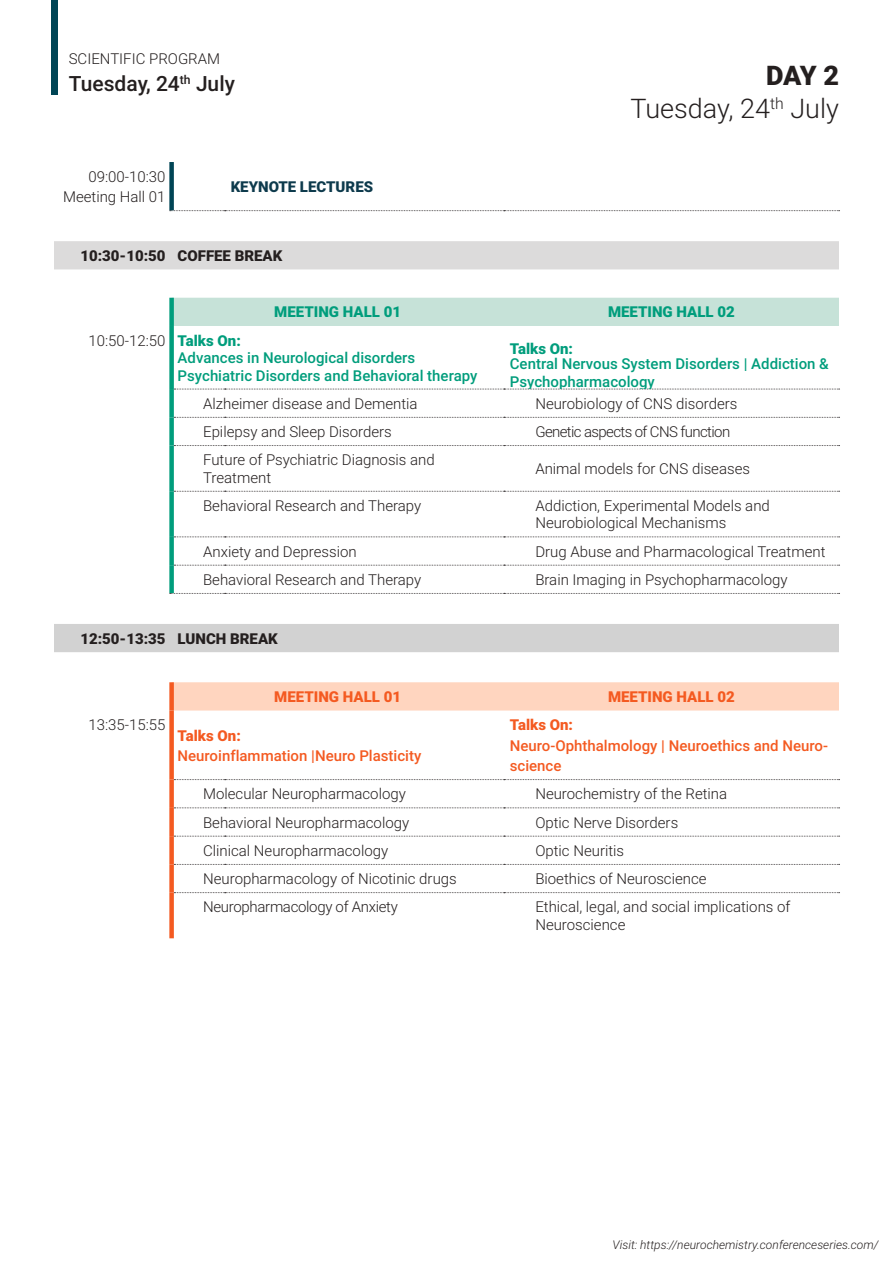
<style>
.page{position:relative;width:893px;height:1263px;background:#fff}
.page>*{position:absolute;margin:0;border:0;box-sizing:border-box;transform-origin:0 0}
.t1{font:300 27px/32.4px "Roboto";color:#241f1f;text-align:right}
.t2{font:500 21px "Roboto";color:#241f1f}
.t3{font:300 15px/17.4px "Roboto";color:#241f1f}
.t4{font:500 15px/17.4px "Roboto";color:#009d7c}
.t5{font:500 15px/20.4px "Roboto";color:#f45a21}
.t6{font:900 15px "Roboto";color:#241f1f}
.t7{font:900 15px "Roboto";color:#f45a21}
.t8{font:900 15px "Roboto";color:#009d7c}
.t9{font:300 15px "Roboto";letter-spacing:-.04em;color:#241f1f}
.t10{font:300 15px "Roboto";letter-spacing:-.02em;color:#241f1f}
.t11{font:900 15px "Roboto";color:#0d3a4c}
.t12{font:italic 300 12px "Roboto";color:#241f1f}
.s1{font-weight:900}
.s2{font-weight:300;color:#241f1f}
</style>
<div class="page">
<div style="left:51px;top:0;width:7px;height:94px;background:#004555"></div>
<div style="left:54px;top:241px;width:785px;height:28px;background:#dcdbdb"></div>
<div style="left:174px;top:298px;width:665px;height:28px;background:#c6e2d8"></div>
<div style="left:54px;top:624px;width:785px;height:28px;background:#d2d2d2"></div>
<div style="left:174px;top:682px;width:665px;height:28px;background:#ffd5bf"></div>
<svg style="left:170px;top:593px;width:670px;height:1px"></svg>
<div style="left:169px;top:710px;width:5px;height:70px;background:#f45a21"></div>
<div style="left:169px;top:326px;width:5px;height:63px;background:#009d7c"></div>
<svg style="left:170px;top:210px;width:670px;height:1px"></svg>
<svg style="left:174px;top:389px;width:666px;height:1px"></svg>
<div style="left:169px;top:389px;width:5px;height:28px;background:#009d7c"></div>
<div style="left:169px;top:417px;width:5px;height:29px;background:#009d7c"></div>
<svg style="left:174px;top:417px;width:666px;height:1px"></svg>
<div style="left:169px;top:446px;width:5px;height:45px;background:#009d7c"></div>
<svg style="left:174px;top:445px;width:666px;height:1px"></svg>
<div style="left:169px;top:491px;width:5px;height:46px;background:#009d7c"></div>
<div style="left:169px;top:537px;width:5px;height:28px;background:#009d7c"></div>
<svg style="left:174px;top:491px;width:666px;height:1px"></svg>
<svg style="left:174px;top:536px;width:666px;height:1px"></svg>
<svg style="left:174px;top:565px;width:666px;height:1px"></svg>
<div style="left:169px;top:565px;width:5px;height:28px;background:#009d7c"></div>
<svg style="left:174px;top:779px;width:666px;height:1px"></svg>
<svg style="left:174px;top:807px;width:666px;height:1px"></svg>
<svg style="left:174px;top:836px;width:666px;height:1px"></svg>
<svg style="left:174px;top:864px;width:666px;height:1px"></svg>
<svg style="left:174px;top:892px;width:666px;height:1px"></svg>
<div style="left:169px;top:162px;width:5px;height:48px;background:#004555"></div>
<div style="left:169px;top:682px;width:5px;height:28px;background:#f45a21"></div>
<div style="left:169px;top:780px;width:5px;height:28px;background:#f45a21"></div>
<div style="left:169px;top:808px;width:5px;height:28px;background:#f45a21"></div>
<div style="left:169px;top:836px;width:5px;height:28px;background:#f45a21"></div>
<div style="left:169px;top:864px;width:5px;height:29px;background:#f45a21"></div>
<div style="left:169px;top:893px;width:5px;height:45px;background:#f45a21"></div>
<div style="left:169px;top:298px;width:5px;height:28px;background:#009d7c"></div>
<p class="t3" style="left:69px;top:49px;width:153px">SCIENTIFIC PROGRAM</p>
<h2 class="t2" style="left:69px;top:69px;width:168px">Tuesday, 24<sup>th</sup> July</h2>
<h1 class="t1" style="left:630px;top:58px;width:210px"><span class="s1">DAY 2<br></span>Tuesday, 24<sup>th</sup> July</h1>
<p class="t3" style="left:63px;top:166px;width:104px;line-height:20.4px;text-align:right">09:00-10:30<br>Meeting Hall 01</p>
<p class="t11" style="left:231px;top:176px;width:144px">KEYNOTE LECTURES</p>
<p class="t6" style="left:80px;top:245px;width:204px">10:30-10:50 COFFEE BREAK</p>
<p class="t8" style="left:274px;top:302px;width:128px">MEETING HALL 01</p>
<p class="t8" style="left:608px;top:302px;width:128px">MEETING HALL 02</p>
<p class="t4" style="left:178px;top:331px;width:301px;text-indent:-89px"><span class="s2">10:50-12:50</span> <span class="s1">Talks On:<br></span>Advances in Neurological disorders<br>Psychiatric Disorders and Behavioral therapy</p>
<p class="t8" style="left:510px;top:339px;width:65px">Talks On:</p>
<p class="t4" style="left:510px;top:355px;width:321px">Central Nervous System Disorders | Addiction &amp;<br>Psychopharmacology</p>
<p class="t3" style="left:203px;top:394px;width:216px">Alzheimer disease and Dementia</p>
<p class="t3" style="left:535px;top:394px;width:204px">Neurobiology of CNS disorders</p>
<p class="t3" style="left:203px;top:422px;width:190px">Epilepsy and Sleep Disorders</p>
<p class="t9" style="left:535px;top:421px;width:196px">Genetic aspects of CNS function</p>
<p class="t3" style="left:203px;top:451px;width:233px">Future of Psychiatric Diagnosis and<br>Treatment</p>
<p class="t3" style="left:535px;top:459px;width:216px">Animal models for CNS diseases</p>
<p class="t3" style="left:203px;top:496px;width:220px">Behavioral Research and Therapy</p>
<p class="t3" style="left:535px;top:496px;width:236px">Addiction, Experimental Models and<br>Neurobiological Mechanisms</p>
<p class="t3" style="left:203px;top:542px;width:155px">Anxiety and Depression</p>
<p class="t3" style="left:535px;top:542px;width:292px">Drug Abuse and Pharmacological Treatment</p>
<p class="t3" style="left:203px;top:570px;width:220px">Behavioral Research and Therapy</p>
<p class="t3" style="left:535px;top:570px;width:254px">Brain Imaging in Psychopharmacology</p>
<p class="t6" style="left:80px;top:628px;width:199px">12:50-13:35 LUNCH BREAK</p>
<p class="t3" style="left:89px;top:716px;width:79px">13:35-15:55</p>
<p class="t7" style="left:274px;top:686px;width:128px">MEETING HALL 01</p>
<p class="t7" style="left:608px;top:686px;width:128px">MEETING HALL 02</p>
<p class="t7" style="left:178px;top:725px;width:65px">Talks On:</p>
<p class="t5" style="left:178px;top:745px;width:245px">Neuroinflammation |Neuro Plasticity</p>
<p class="t7" style="left:510px;top:714px;width:65px">Talks On:</p>
<p class="t5" style="left:510px;top:735px;width:320px">Neuro-Ophthalmology | Neuroethics and Neuro&shy;science</p>
<p class="t3" style="left:203px;top:785px;width:204px">Molecular Neuropharmacology</p>
<p class="t3" style="left:535px;top:785px;width:193px">Neurochemistry of the Retina</p>
<p class="t3" style="left:203px;top:813px;width:208px">Behavioral Neuropharmacology</p>
<p class="t3" style="left:535px;top:813px;width:144px">Optic Nerve Disorders</p>
<p class="t3" style="left:203px;top:841px;width:187px">Clinical Neuropharmacology</p>
<p class="t3" style="left:535px;top:841px;width:90px">Optic Neuritis</p>
<p class="t3" style="left:203px;top:869px;width:255px">Neuropharmacology of Nicotinic drugs</p>
<p class="t3" style="left:535px;top:869px;width:173px">Bioethics of Neuroscience</p>
<p class="t10" style="left:203px;top:896px;width:196px">Neuropharmacology of Anxiety</p>
<p class="t3" style="left:535px;top:898px;width:257px">Ethical, legal, and social implications of<br>Neuroscience</p>
<p class="t12" style="left:612px;top:1236px;width:268px">Visit: https://neurochemistry.conferenceseries.com/</p>
</div>
